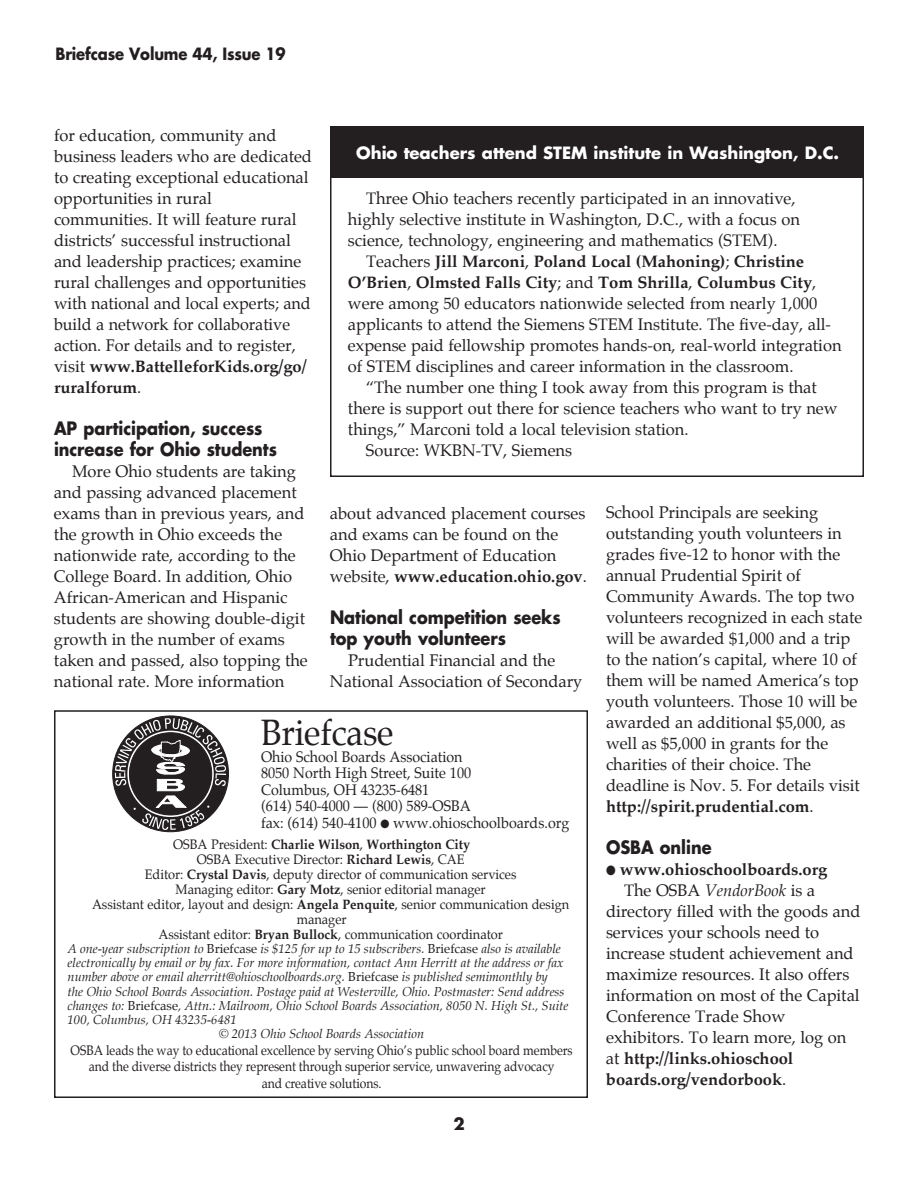
<style>
.page{position:relative;width:918px;height:1188px;background:#fff}
.page>*{position:absolute;margin:0;border:0;box-sizing:border-box;transform-origin:0 0}
.t1{font:36px "Palatino";letter-spacing:-.01em;color:#231f20;scale:.95 1}
.t2{font:700 18px/21px "Futura";color:#231f20;scale:.9 1}
.t3{font:16.5px/21px "Palatino";color:#231f20}
.t4{font:700 16.5px "Palatino";color:#231f20}
.t5{font:700 16.5px "Futura";color:#fff}
.t6{font:700 16.5px "Futura";letter-spacing:-.01em;color:#231f20;scale:.9 1}
.t7{font:700 16.5px "Futura";letter-spacing:-.01em;color:#231f20}
.t8{font:15px/16.5px "Palatino";color:#231f20;scale:.95 1}
.t9{font:13.5px "Palatino";color:#231f20;scale:.95 1}
.t10{font:13.5px/16.5px "Palatino";color:#231f20;text-align:center;scale:.9 1}
.t11{font:700 13.5px "Palatino";color:#231f20;scale:.95 1}
.t12{font:italic 12.75px "Palatino";color:#231f20}
.s1{font-weight:700}
.s2{font-style:italic}
.s3{font-weight:400}
.s4{font-style:normal}
</style>
<div class="page">
<div style="left:54px;top:710px;width:534px;height:388px;border:2px solid #231f20"></div>
<div style="left:330px;top:171px;width:534px;height:306px;border:2px solid #231f20"></div>
<div style="left:330px;top:126px;width:534px;height:52px;background:#231f20"></div>
<svg style="left:115px;top:718px;width:111px;height:112px"></svg>
<p class="t6" style="left:56px;top:42px;width:257px">Briefcase Volume 44, Issue 19</p>
<p class="t3" style="left:54px;top:125px;width:260px">for education, community and business leaders who are dedicated to creating exceptional educational opportunities in rural communities. It will feature rural districts’ successful instructional and leadership practices; examine rural challenges and opportunities with national and local experts; and build a network for collaborative action. For details and to register, visit <span class="s1">www.BattelleforKids.org/go/ ruralforum</span>.</p>
<p class="t2" style="left:54px;top:417px;width:249px">AP participation, success increase for Ohio students</p>
<p class="t3" style="left:54px;top:461px;width:255px;text-indent:18px">More Ohio students are taking and passing advanced placement exams than in previous years, and the growth in Ohio exceeds the nationwide rate, according to the<br>College Board. In addition, Ohio<br>African-American and Hispanic students are showing double-digit growth in the number of exams taken and passed, also topping the national rate. More information</p>
<p class="t5" style="left:356px;top:141px;width:485px">Ohio teachers attend STEM institute in Washington, D.C.</p>
<p class="t3" style="left:348px;top:188px;width:453px;text-indent:18px">Three Ohio teachers recently participated in an innovative, highly selective institute in Washington, D.C., with a focus on science, technology, engineering and mathematics (STEM).</p>
<p class="t3" style="left:348px;top:251px;width:495px;text-indent:18px">Teachers <span class="s1">Jill Marconi</span>, <span class="s1">Poland Local (Mahoning)</span>; <span class="s1">Christine O’Brien</span>, <span class="s1">Olmsted Falls City</span>; and <span class="s1">Tom Shrilla</span>, <span class="s1">Columbus City</span>, were among 50 educators nationwide selected from nearly 1,000 applicants to attend the Siemens STEM Institute. The five-day, all&shy;expense paid fellowship promotes hands-on, real-world integration of STEM disciplines and career information in the classroom.</p>
<p class="t3" style="left:366px;top:377px;width:452px">“The number one thing I took away from this program is that</p>
<p class="t3" style="left:348px;top:398px;width:491px">there is support out there for science teachers who want to try new</p>
<p class="t3" style="left:348px;top:419px;width:342px">things,” Marconi told a local television station.</p>
<p class="t3" style="left:366px;top:440px;width:208px">Source: WKBN-TV, Siemens</p>
<p class="t3" style="left:606px;top:501px;width:258px">School Principals are seeking outstanding youth volunteers in grades five-12 to honor with the annual Prudential Spirit of<br>Community Awards. The top two volunteers recognized in each state will be awarded $1,000 and a trip to the nation’s capital, where 10 of them will be named America’s top youth volunteers. Those 10 will be awarded an additional $5,000, as well as $5,000 in grants for the charities of their choice. The deadline is Nov. 5. For details visit <span class="s1">http://spirit.prudential.com</span>.</p>
<p class="t2" style="left:606px;top:836px;width:119px">OSBA online</p>
<p class="t4" style="left:606px;top:855px;width:223px">● www.ohioschoolboards.org</p>
<p class="t3" style="left:624px;top:879px;width:193px">The OSBA <span class="s2">VendorBook</span> is a</p>
<p class="t3" style="left:606px;top:900px;width:256px">directory filled with the goods and</p>
<p class="t3" style="left:606px;top:921px;width:215px">services your schools need to</p>
<p class="t3" style="left:606px;top:942px;width:249px">increase student achievement and</p>
<p class="t3" style="left:606px;top:963px;width:245px">maximize resources. It also offers</p>
<p class="t3" style="left:606px;top:984px;width:255px">information on most of the Capital</p>
<p class="t3" style="left:606px;top:1005px;width:181px">Conference Trade Show</p>
<p class="t3" style="left:606px;top:1026px;width:242px">exhibitors. To learn more, log on</p>
<p class="t4" style="left:606px;top:1044px;width:189px"><span class="s3">at</span> http://links.ohioschool</p>
<p class="t4" style="left:606px;top:1065px;width:182px">boards.org/vendorbook<span class="s3">.</span></p>
<p class="t3" style="left:330px;top:503px;width:258px">about advanced placement courses and exams can be found on the<br>Ohio Department of Education website, <span class="s1">www.education.ohio.gov</span>.</p>
<p class="t2" style="left:330px;top:606px;width:258px">National competition seeks top youth volunteers</p>
<p class="t3" style="left:330px;top:650px;width:254px;text-align:center">Prudential Financial and the<br>National Association of Secondary</p>
<h1 class="t1" style="left:261px;top:703px;width:141px">Briefcase</h1>
<p class="t8" style="left:261px;top:748px;width:326px">Ohio School Boards Association<br>8050 North High Street, Suite 100<br>Columbus, OH 43235-6481<br>(614) 540-4000 — (800) 589-OSBA<br>fax: (614) 540-4100 ● www.ohioschoolboards.org</p>
<p class="t11" style="left:173px;top:832px;width:314px"><span class="s3">OSBA President:</span> Charlie Wilson<span class="s3">,</span> Worthington City</p>
<p class="t9" style="left:197px;top:848px;width:283px">OSBA Executive Director: <span class="s1">Richard Lewis</span>, CAE</p>
<p class="t9" style="left:145px;top:863px;width:393px">Editor: <span class="s1">Crystal Davis</span>, deputy director of communication services</p>
<p class="t9" style="left:176px;top:878px;width:328px">Managing editor: <span class="s1">Gary Motz</span>, senior editorial manager</p>
<p class="t9" style="left:92px;top:893px;width:504px">Assistant editor, layout and design: <span class="s1">Angela Penquite</span>, senior communication design</p>
<p class="t9" style="left:297px;top:908px;width:54px">manager</p>
<p class="t9" style="left:158px;top:923px;width:364px">Assistant editor: <span class="s1">Bryan Bullock</span>, communication coordinator</p>
<p class="t12" style="left:68px;top:938px;width:495px">A one-year subscription to <span class="s4">Briefcase</span> is $125 for up to 15 subscribers. <span class="s4">Briefcase</span> also is available</p>
<p class="t12" style="left:68px;top:953px;width:497px">electronically by email or by fax. For more information, contact Ann Herritt at the address or fax</p>
<p class="t12" style="left:68px;top:967px;width:482px">number above or email aherritt@ohioschoolboards.org. <span class="s4">Briefcase</span> is published semimonthly by</p>
<p class="t12" style="left:68px;top:981px;width:498px">the Ohio School Boards Association. Postage paid at Westerville, Ohio. Postmaster: Send address</p>
<p class="t12" style="left:68px;top:995px;width:502px">changes to: <span class="s4">Briefcase</span>, Attn.: Mailroom, Ohio School Boards Association, 8050 N. High St., Suite</p>
<p class="t12" style="left:68px;top:1010px;width:171px">100, Columbus, OH 43235-6481</p>
<p class="t12" style="left:219px;top:1024px;width:207px">© 2013 Ohio School Boards Association</p>
<p class="t10" style="left:71px;top:1042px;width:559px">OSBA leads the way to educational excellence by serving Ohio’s public school board members and the diverse districts they represent through superior service, unwavering advocacy<br>and creative solutions.</p>
<p class="t7" style="left:453px;top:1112px;width:13px">2</p>
</div>
